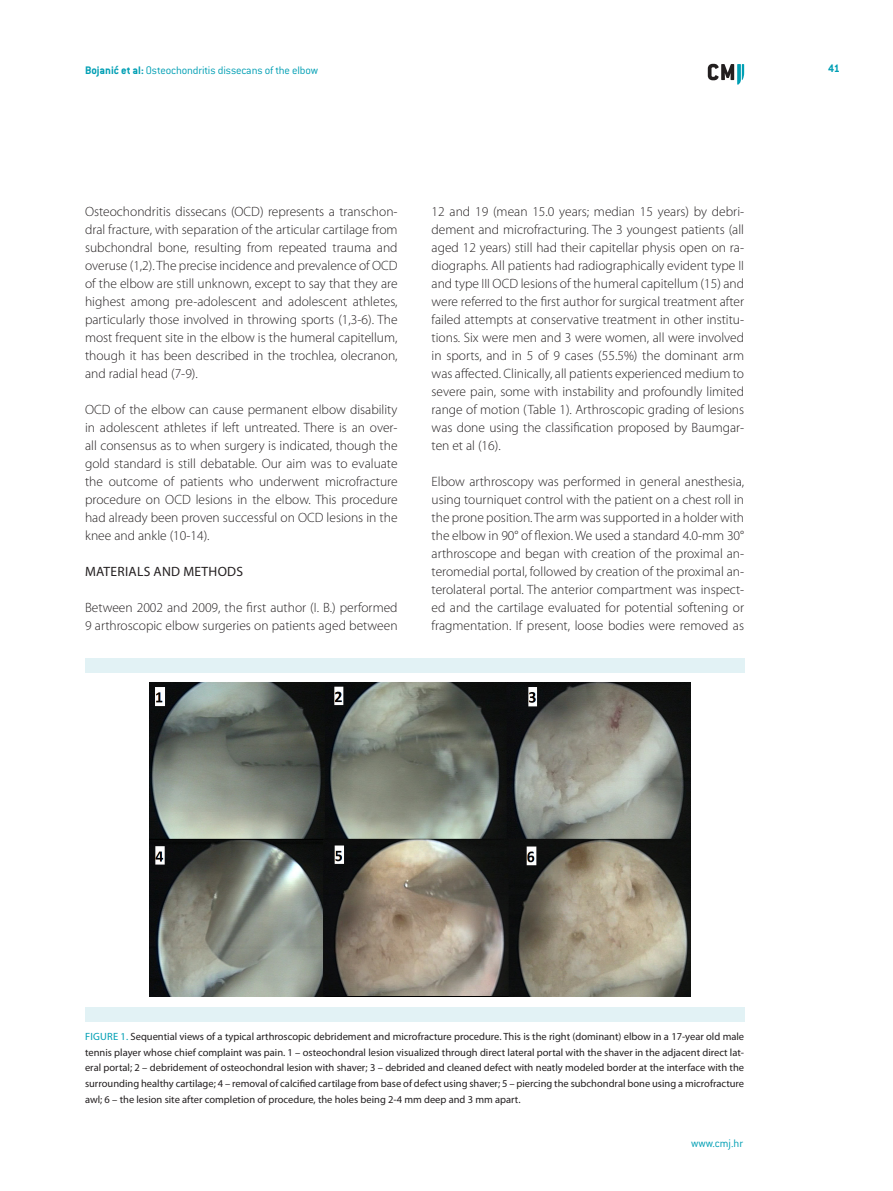
<style>
.page{position:relative;width:893px;height:1191px;background:#fff}
.page>*{position:absolute;margin:0;border:0;box-sizing:border-box;transform-origin:0 0}
.t1{font:300 13.5px/18px "Myriad Pro";color:#231f20;text-align:justify}
.t2{font:13.5px "Myriad Pro";letter-spacing:.02em;color:#231f20}
.t3{font:300 12px "ITC Conduit LTCE";letter-spacing:-.01em;color:#009fb4}
.t4{font:700 12px "ITC Conduit LTCE";color:#009fb4}
.t5{font:10.5px/15.8px "Myriad Pro";color:#231f20;text-align:justify}
.s1{font-weight:700}
.s2{color:#009fb4}
</style>
<div class="page">
<svg style="left:708px;top:64px;width:36px;height:21px"></svg>
<img style="left:150px;top:682px;width:541px;height:314px">
<div style="left:85px;top:658px;width:659px;height:15px;background:#e2f2f5"></div>
<div style="left:85px;top:1007px;width:659px;height:14px;background:#e2f2f5"></div>
<p class="t3" style="left:85px;top:63px;width:235px"><span class="s1">Bojanić et al:</span> Osteochondritis dissecans of the elbow</p>
<p class="t4" style="left:828px;top:61px;width:13px">41</p>
<p class="t1" style="left:85px;top:202px;width:314px">Osteochondritis dissecans (OCD) represents a transchon&shy;dral fracture, with separation of the articular cartilage from subchondral bone, resulting from repeated trauma and overuse (1,2). The precise incidence and prevalence of OCD of the elbow are still unknown, except to say that they are highest among pre-adolescent and adolescent athletes, particularly those involved in throwing sports (1,3-6). The most frequent site in the elbow is the humeral capitellum, though it has been described in the trochlea, olecranon, and radial head (7-9).</p>
<p class="t1" style="left:85px;top:400px;width:314px">OCD of the elbow can cause permanent elbow disability in adolescent athletes if left untreated. There is an over&shy;all consensus as to when surgery is indicated, though the gold standard is still debatable. Our aim was to evaluate the outcome of patients who underwent microfracture procedure on OCD lesions in the elbow. This procedure had already been proven successful on OCD lesions in the knee and ankle (10-14).</p>
<p class="t2" style="left:85px;top:563px;width:151px">Materials and methods</p>
<p class="t1" style="left:85px;top:598px;width:314px">Between 2002 and 2009, the first author (I. B.) performed<br>9 arthroscopic elbow surgeries on patients aged between</p>
<p class="t1" style="left:432px;top:202px;width:314px">12 and 19 (mean 15.0 years; median 15 years) by debri&shy;dement and microfracturing. The 3 youngest patients (all aged 12 years) still had their capitellar physis open on ra&shy;diographs. All patients had radiographically evident type II and type III OCD lesions of the humeral capitellum (15) and were referred to the first author for surgical treatment after failed attempts at conservative treatment in other institu&shy;tions. Six were men and 3 were women, all were involved in sports, and in 5 of 9 cases (55.5%) the dominant arm was affected. Clinically, all patients experienced medium to severe pain, some with instability and profoundly limited range of motion (Table 1). Arthroscopic grading of lesions was done using the classification proposed by Baumgar&shy;ten et al (16).</p>
<p class="t1" style="left:432px;top:472px;width:314px">Elbow arthroscopy was performed in general anesthesia, using tourniquet control with the patient on a chest roll in the prone position. The arm was supported in a holder with the elbow in 90° of flexion. We used a standard 4.0-mm 30° arthroscope and began with creation of the proximal an&shy;teromedial portal, followed by creation of the proximal an&shy;terolateral portal. The anterior compartment was inspect&shy;ed and the cartilage evaluated for potential softening or fragmentation. If present, loose bodies were removed as</p>
<p class="t5" style="left:85px;top:1028px;width:661px"><span class="s2">Fi gure 1.</span> Sequential views of a typical arthroscopic debridement and microfracture procedure. This is the right (dominant) elbow in a 17-year old male tennis player whose chief complaint was pain. 1 – osteochondral lesion visualized through direct lateral portal with the shaver in the adjacent direct lat&shy;eral portal; 2 – debridement of osteochondral lesion with shaver; 3 – debrided and cleaned defect with neatly modeled border at the interface with the surrounding healthy cartilage; 4 – removal of calcified cartilage from base of defect using shaver; 5 – piercing the subchondral bone using a microfracture awl; 6 – the lesion site after completion of procedure, the holes being 2-4 mm deep and 3 mm apart.</p>
<p class="t3" style="left:691px;top:1136px;width:54px">www.cmj.hr</p>
</div>
